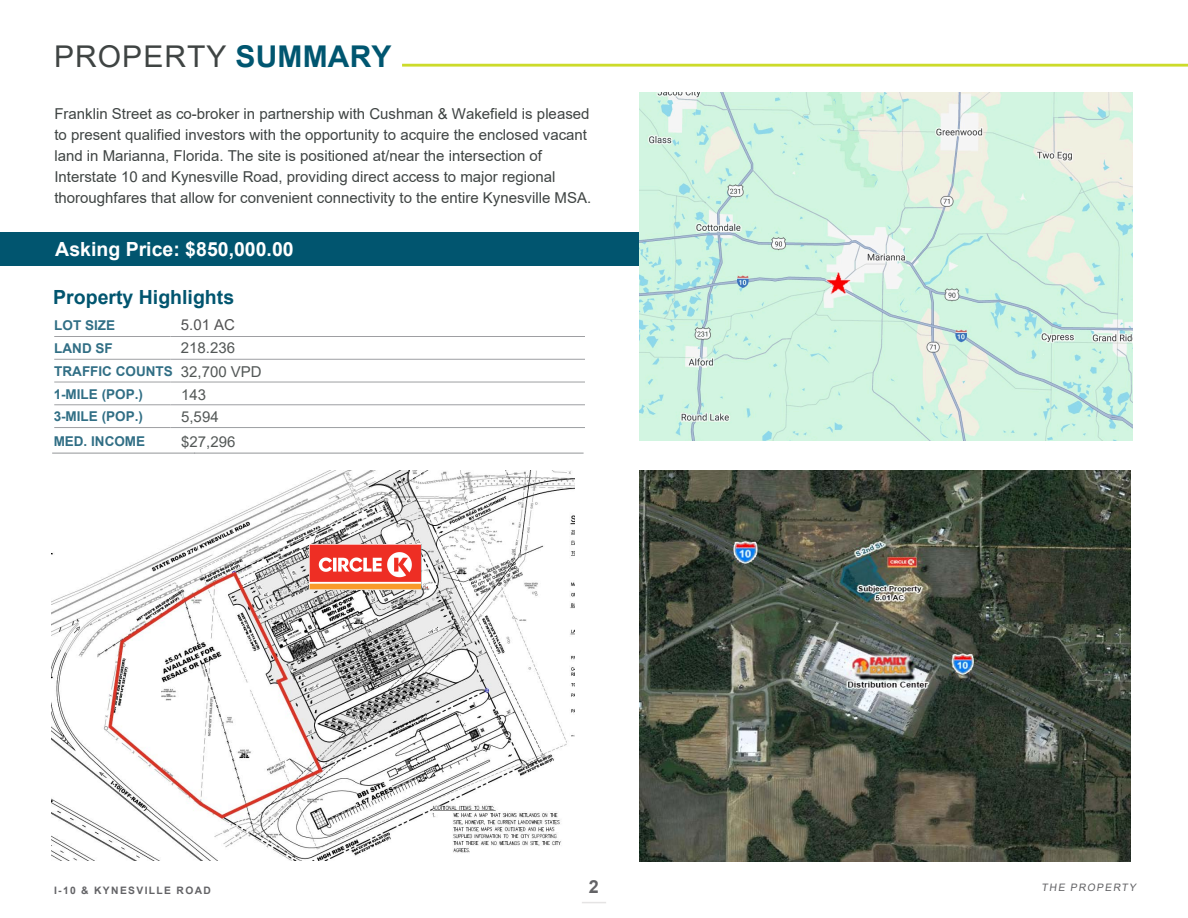
<style>
.page{position:relative;width:1188px;height:918px;background:#fff}
.page>*{position:absolute;margin:0;border:0;box-sizing:border-box;transform-origin:0 0}
.Body{font:30px "Arial";letter-spacing:.035em;color:#3f4443}
.t1{font:700 19.5px "Arial";color:#fff}
.t2{font:700 19.5px "Arial";color:#01556f}
.t3{font:700 18px "Arial";color:#636366}
.Body-2{font:15px/21px "Arial";color:#3f4443}
.t4{font:15px "Arial";color:#3e3e3f}
.t5{font:700 13.5px/23px "Arial";color:#195e77}
.t6{font:700 13.5px "Arial";color:#195e77}
.t7{font:700 10.2px "Arial";letter-spacing:.135em;color:#636366}
.t8{font:10.2px "Arial";color:#636366}
.s1{font-weight:700;color:#005670}
.s2{font-style:inherit}
.s3{font-weight:400;font-size:15px;color:#3f4443}
</style>
<div class="page">
<svg style="left:582px;top:902px;width:24px;height:1px"></svg>
<div style="left:0;top:232px;width:650px;height:34px;background:#01556f"></div>
<hr style="left:402px;top:64px;width:786px;height:3px;background:#ccdb2a">
<svg style="left:171px;top:358px;width:414px;height:48px"></svg>
<hr style="left:54px;top:336px;width:117px;height:1px;background:#939598">
<hr style="left:171px;top:336px;width:414px;height:1px;background:#939598">
<hr style="left:54px;top:359px;width:117px;height:1px;background:#939598">
<hr style="left:171px;top:359px;width:414px;height:1px;background:#939598">
<hr style="left:54px;top:382px;width:117px;height:1px;background:#939598">
<hr style="left:171px;top:382px;width:414px;height:1px;background:#939598">
<hr style="left:54px;top:404px;width:117px;height:1px;background:#939598">
<hr style="left:171px;top:404px;width:414px;height:1px;background:#939598">
<hr style="left:54px;top:427px;width:117px;height:1px;background:#939598">
<hr style="left:171px;top:427px;width:414px;height:1px;background:#939598">
<img style="left:639px;top:93px;width:493px;height:348px">
<img style="left:640px;top:471px;width:491px;height:391px">
<img style="left:51px;top:470px;width:524px;height:391px">
<hr style="left:194px;top:453px;width:390px;height:1px;background:#939598">
<hr style="left:52px;top:453px;width:143px;height:1px;background:#939598">
<img style="left:309px;top:545px;width:118px;height:44px">
<p class="Body" style="left:54px;top:35px;width:339px">PROPERTY <span class="s1">SUMMARY</span></p>
<p class="Body-2" style="left:54px;top:103px;width:538px">Franklin Street as co-broker in partnership with Cushman &amp; Wakefield is pleased to present qualified investors with the opportunity to acquire the enclosed vacant land in Marianna, Florida. The site is positioned at/near the intersection of Interstate 10 and Kynesville Road, providing direct access to major regional thoroughfares that allow for convenient connectivity to the entire Kynesville MSA.</p>
<p class="t1" style="left:55px;top:235px;width:240px">Asking Price: $850,000.00</p>
<p class="t2" style="left:53px;top:283px;width:182px">Property Highlights</p>
<p class="t6" style="left:54px;top:316px;width:62px">LOT SIZE</p>
<p class="t4" style="left:181px;top:315px;width:56px">5.01 <span class="s2">AC</span></p>
<p class="t5" style="left:54px;top:337px;width:60px">LAND SF</p>
<p class="Body-2" style="left:181px;top:337px;width:56px">218.236</p>
<p class="t5" style="left:54px;top:359px;width:210px">TRAFFIC COUNTS <span class="s3">32,700 VPD<br></span>1-MILE (POP.)</p>
<p class="Body-2" style="left:181px;top:384px;width:27px">143</p>
<p class="t5" style="left:54px;top:405px;width:91px">3-MILE (POP.)</p>
<p class="Body-2" style="left:181px;top:406px;width:39px">5,594</p>
<p class="t5" style="left:54px;top:430px;width:93px">MED. INCOME</p>
<p class="Body-2" style="left:181px;top:431px;width:56px">$27,296</p>
<p class="t7" style="left:54px;top:883px;width:158px">I-10 &amp; KYNESVILLE ROAD</p>
<p class="t3" style="left:589px;top:874px;width:12px">2</p>
<p class="t8" style="left:1042px;top:880px;width:98px">THE PROPERTY</p>
</div>
